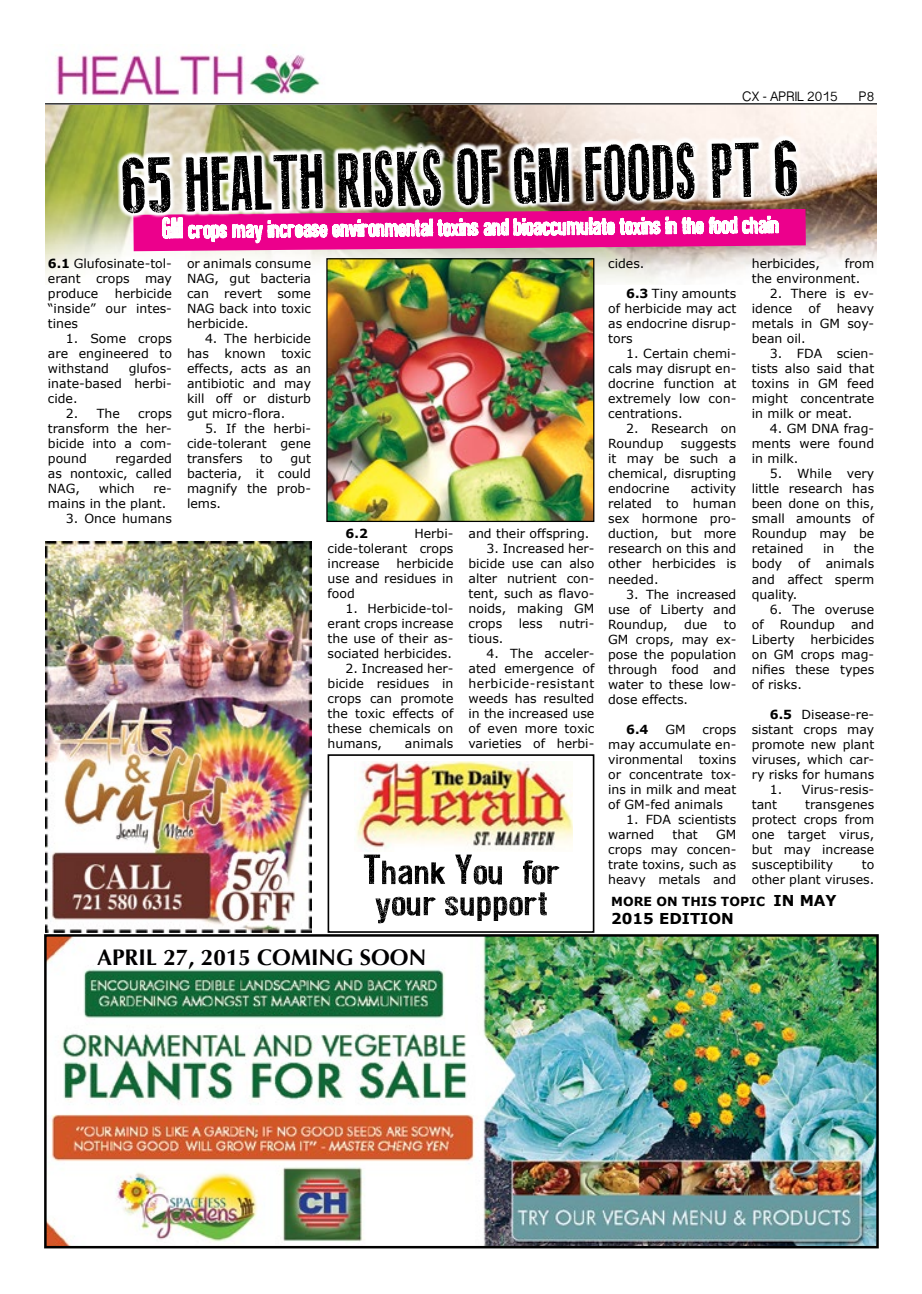
<style>
.page{position:relative;width:922px;height:1294px;background:#fff}
.page>*{position:absolute;margin:0;border:0;box-sizing:border-box;transform-origin:0 0}
.t1{font:77.5px "Fine Eroded";color:#000}
.t2{font:42px/31.2px "Fine Eroded";color:#000;scale:1.28 1}
.t3{font:700 22.5px "Optima";color:#000}
.t4{font:700 15px "Verdana";color:#000}
.t5{font:12.5px/15px "Verdana";color:#000;text-align:justify}
.t6{font:700 12.5px "Verdana";color:#000}
.t7{font:12.5px "Sinhala Sangam MN";color:#000}
.s1{font-weight:700}
.s2{font-size:15px}
</style>
<div class="page">
<hr style="left:45px;top:103px;width:831px;height:1px;background:#000">
<img style="left:45px;top:105px;width:831px;height:180px">
<img style="left:56px;top:52px;width:264px;height:50px">
<svg style="left:133px;top:209px;width:672px;height:42px"></svg>
<img style="left:356px;top:761px;width:216px;height:90px">
<div style="left:327px;top:754px;width:267px;height:178px;border:2px solid #000"></div>
<img style="left:116px;top:132px;width:686px;height:88px">
<img style="left:45px;top:541px;width:266px;height:391px">
<img style="left:47px;top:937px;width:828px;height:308px">
<div style="left:44px;top:934px;width:834px;height:314px;border:2px solid #000"></div>
<img style="left:328px;top:260px;width:264px;height:260px">
<div style="left:326px;top:258px;width:268px;height:264px;border:1px solid #000"></div>
<svg style="left:711px;top:140px;width:86px;height:58px"></svg>
<h1 class="t1" style="left:297px;top:143px;width:308px;rotate:-2deg">h Risks of GM Foods</h1>
<h1 class="t1" style="left:119px;top:147px;width:90px;rotate:-2deg">65 Healt</h1>
<p class="t7" style="left:742px;top:87px;width:97px">cx - APRIL 2015</p>
<p class="t7" style="left:858px;top:87px;width:17px">P8</p>
<p class="t5" style="left:48px;top:256px;width:126px"><span class="s1">6.1</span> Glufosinate-tol&shy;erant crops may produce</p>
<p class="t5" style="left:48px;top:286px;width:126px;text-indent:67px">herbicide “inside” our intes&shy;tines</p>
<p class="t5" style="left:48px;top:331px;width:126px;text-indent:18px">1. Some crops are engineered to withstand</p>
<p class="t5" style="left:48px;top:361px;width:126px;text-indent:81px">glufos&shy;inate-based herbi&shy;cide.</p>
<p class="t5" style="left:66px;top:406px;width:55px">2. The</p>
<p class="t5" style="left:48px;top:406px;width:126px;text-indent:90px">crops transform the her&shy;bicide into a com&shy;pound</p>
<p class="t5" style="left:48px;top:451px;width:126px;text-indent:68px">regarded as nontoxic, called NAG</p>
<p class="t5" style="left:75px;top:481px;width:6px">,</p>
<p class="t5" style="left:99px;top:481px;width:37px">which</p>
<p class="t5" style="left:48px;top:481px;width:126px;text-indent:106px">re&shy;mains in the plant.</p>
<p class="t5" style="left:66px;top:511px;width:108px">3. Once humans</p>
<p class="t5" style="left:187px;top:256px;width:126px">or animals consume<br>NAG</p>
<p class="t5" style="left:187px;top:271px;width:126px;text-indent:28px">, gut bacteria can revert some NAG</p>
<p class="t5" style="left:187px;top:301px;width:126px;text-indent:32px">back into toxic herbicide.</p>
<p class="t5" style="left:187px;top:331px;width:126px;text-indent:18px">4. The herbicide has</p>
<p class="t5" style="left:224px;top:346px;width:43px">known</p>
<p class="t5" style="left:187px;top:346px;width:126px;text-indent:94px">toxic effects, acts as an antibiotic and may kill off or disturb gut micro-flora.</p>
<p class="t5" style="left:187px;top:421px;width:126px;text-indent:18px">5. If the herbi&shy;cide-tolerant gene transfers</p>
<p class="t5" style="left:187px;top:451px;width:126px;text-indent:103px">gut bacteria, it could magnify the prob&shy;lems.</p>
<p class="t5" style="left:260px;top:451px;width:14px">to</p>
<p class="t5" style="left:327px;top:526px;width:127px;text-indent:87px">Herbi&shy;cide-tolerant crops increase</p>
<p class="t6" style="left:345px;top:525px;width:24px">6.2</p>
<p class="t5" style="left:327px;top:556px;width:127px;text-indent:69px">herbicide use and residues in food</p>
<p class="t5" style="left:327px;top:601px;width:127px;text-indent:18px">1. Herbicide-tol&shy;erant crops increase the use of their as&shy;sociated herbicides.</p>
<p class="t5" style="left:327px;top:661px;width:128px;text-indent:18px">2. Increased her&shy;bicide residues in crops can promote the toxic effects of these chemicals on humans,</p>
<p class="t5" style="left:405px;top:736px;width:50px">animals</p>
<p class="t5" style="left:468px;top:526px;width:122px">and their offspring.</p>
<p class="t5" style="left:468px;top:541px;width:127px;text-align:left;text-indent:18px">3. Increased her&shy;bicide use can also alter nutrient con&shy;tent, such as flavo&shy;noids, making GM crops</p>
<p class="t5" style="left:518px;top:616px;width:25px">less</p>
<p class="t5" style="left:559px;top:616px;width:37px">nutri-</p>
<p class="t5" style="left:468px;top:631px;width:36px">tious.</p>
<p class="t5" style="left:468px;top:646px;width:128px;text-indent:18px">4. The acceler&shy;ated emergence of herbicide-resistant weeds has resulted in the increased use of even more toxic varieties of herbi-</p>
<h2 class="t2" style="left:362px;top:854px;width:156px">Thank You for your support</h2>
<h3 class="t3" style="left:97px;top:944px;width:330px">APRIL 27, 2015 COMING SOON</h3>
<p class="t5" style="left:608px;top:256px;width:38px">cides.</p>
<p class="t5" style="left:608px;top:286px;width:130px;text-indent:18px"><span class="s1">6.3</span> Tiny amounts of herbicide may act as endocrine disrup&shy;tors</p>
<p class="t5" style="left:608px;top:346px;width:130px;text-indent:18px">1. Certain chemi&shy;cals may disrupt en&shy;docrine function at extremely low con&shy;centrations.</p>
<p class="t5" style="left:608px;top:421px;width:130px;text-indent:18px">2. Research on<br>Roundup</p>
<p class="t5" style="left:608px;top:436px;width:130px;text-indent:73px">suggests it may be such a chemical, disrupting endocrine</p>
<p class="t5" style="left:608px;top:481px;width:130px;text-indent:83px">activity related to human sex hormone pro&shy;duction, but more research on this and other herbicides is needed.</p>
<p class="t5" style="left:608px;top:586px;width:130px;text-indent:18px">3. The increased use of Liberty and Roundup,</p>
<p class="t5" style="left:684px;top:616px;width:25px">due</p>
<p class="t5" style="left:723px;top:616px;width:14px">to</p>
<p class="t5" style="left:608px;top:631px;width:11px">GM</p>
<p class="t5" style="left:608px;top:631px;width:130px;text-indent:28px">crops, may ex&shy;pose the population through food and water to these low&shy;dose effects.</p>
<p class="t6" style="left:626px;top:721px;width:24px">6.4</p>
<p class="t5" style="left:665px;top:721px;width:11px">GM</p>
<p class="t5" style="left:608px;top:721px;width:130px;text-indent:94px">crops may accumulate en&shy;vironmental toxins or concentrate tox&shy;ins in milk and meat of GM-fed animals</p>
<p class="t5" style="left:626px;top:811px;width:29px">1. FDA</p>
<p class="t5" style="left:678px;top:811px;width:60px">scientists</p>
<p class="t5" style="left:608px;top:826px;width:48px">warned</p>
<p class="t5" style="left:672px;top:826px;width:27px">that</p>
<p class="t5" style="left:608px;top:826px;width:130px;text-align:left;text-indent:108px">GM crops may concen&shy;trate toxins, such as heavy metals and</p>
<p class="t5" style="left:751px;top:256px;width:124px;text-indent:93px">from the environment.</p>
<p class="t5" style="left:751px;top:286px;width:124px;text-indent:18px">2. There is ev&shy;idence</p>
<p class="t5" style="left:751px;top:256px;width:70px">herbicides,</p>
<p class="t5" style="left:808px;top:301px;width:14px">of</p>
<p class="t5" style="left:836px;top:301px;width:39px">heavy</p>
<p class="t5" style="left:751px;top:316px;width:79px">metals in GM</p>
<p class="t5" style="left:847px;top:316px;width:28px">soy-</p>
<p class="t5" style="left:751px;top:331px;width:56px">bean oil.</p>
<p class="t5" style="left:769px;top:346px;width:37px">3. FDA</p>
<p class="t5" style="left:751px;top:346px;width:124px;text-indent:85px">scien&shy;tists also said that toxins in GM</p>
<p class="t5" style="left:751px;top:376px;width:124px;text-indent:95px">feed might concentrate in milk or meat.</p>
<p class="t5" style="left:769px;top:421px;width:28px">4. GM</p>
<p class="t5" style="left:811px;top:421px;width:10px">DNA</p>
<p class="t5" style="left:751px;top:421px;width:124px;text-indent:92px">frag&shy;ments were found in milk.</p>
<p class="t5" style="left:751px;top:466px;width:124px;text-indent:18px">5. While very little research has been done on this, small amounts of Roundup may be retained</p>
<p class="t5" style="left:822px;top:541px;width:13px">in</p>
<p class="t5" style="left:853px;top:541px;width:22px">the</p>
<p class="t5" style="left:751px;top:556px;width:124px;text-indent:46px">of animals and affect sperm quality.</p>
<p class="t5" style="left:751px;top:601px;width:124px;text-indent:18px">6. The overuse of Roundup</p>
<p class="t5" style="left:751px;top:556px;width:32px">body</p>
<p class="t5" style="left:751px;top:616px;width:124px;text-indent:99px">and Liberty herbicides on GM</p>
<p class="t5" style="left:751px;top:646px;width:124px;text-indent:49px">crops mag&shy;nifies these types of risks.</p>
<p class="t5" style="left:751px;top:706px;width:124px;text-indent:18px"><span class="s1">6.5</span> Disease-re&shy;sistant crops may promote new plant viruses, which car&shy;ry risks for humans</p>
<p class="t5" style="left:751px;top:781px;width:124px;text-indent:18px">1. Virus-resis&shy;tant</p>
<p class="t5" style="left:751px;top:796px;width:124px;text-indent:53px">transgenes protect crops from one target virus, but may increase susceptibility</p>
<p class="t5" style="left:751px;top:856px;width:124px;text-align:right">to<br>other plant viruses.</p>
<p class="t6" style="left:611px;top:892px;width:227px">MORE ON THIS TOPIC <span class="s2">IN MAY</span></p>
<p class="t4" style="left:611px;top:908px;width:124px">2015 EDITION</p>
</div>
